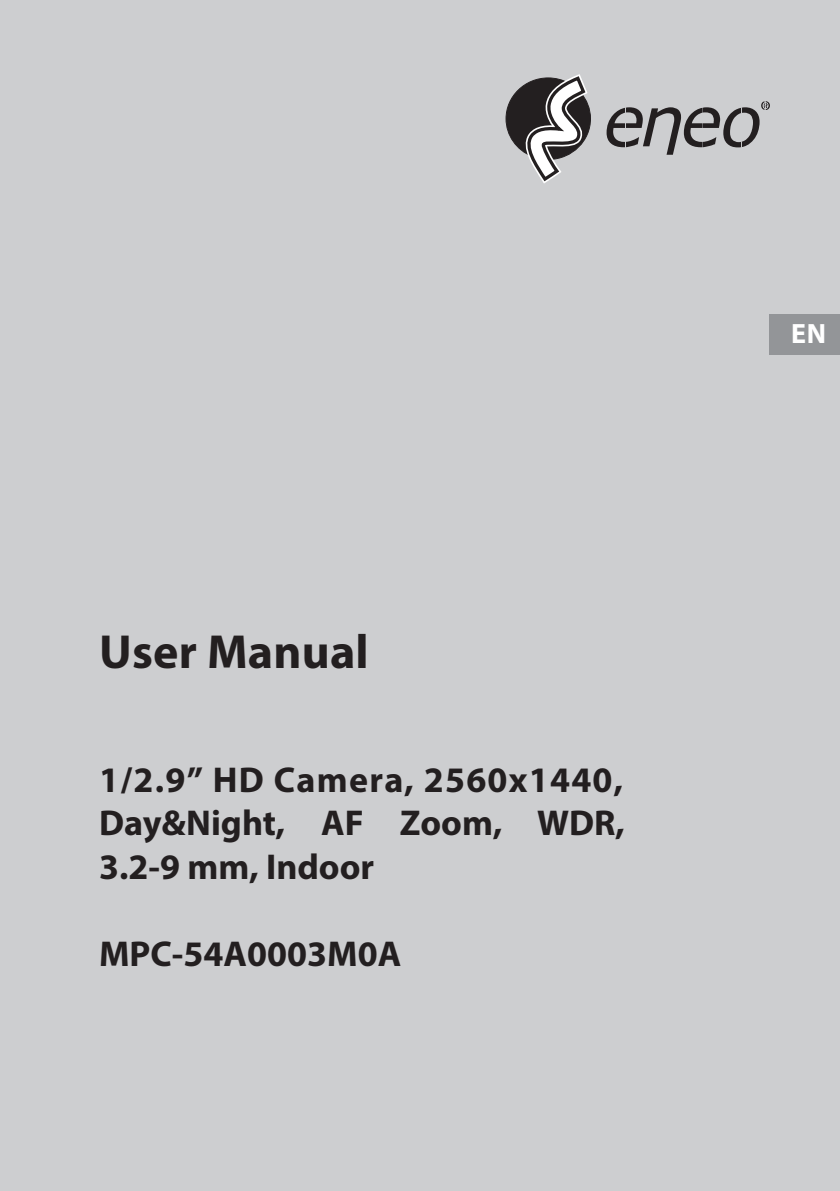
<style>
.page{position:relative;width:840px;height:1191px;background:#fff}
.page>*{position:absolute;margin:0;border:0;box-sizing:border-box;transform-origin:0 0}
.t1{font:700 48px "Myriad Pro";letter-spacing:.005em;color:#231f20}
.t2{font:700 36px/43.2px "Myriad Pro";color:#231f20;text-align:justify}
.t3{font:700 28px "Myriad Pro";color:#fff}
</style>
<div class="page">
<div style="left:0;top:0;width:839px;height:1191px;background:#cdced0"></div>
<svg style="left:606px;top:101px;width:163px;height:54px"></svg>
<svg style="left:505px;top:74px;width:86px;height:110px"></svg>
<div style="left:769px;top:314px;width:70px;height:40px;background:#939598"></div>
<h1 class="t1" style="left:99px;top:620px;width:271px">User Manual</h1>
<p class="t2" style="left:99px;top:757px;width:527px">1/2.9” HD Camera, 2560x1440, Day&amp;Night, AF Zoom, WDR, 3.2-9 mm, Indoor</p>
<p class="t2" style="left:99px;top:931px;width:303px">MPC-54A0003M0A</p>
<p class="t3" style="left:790px;top:316px;width:36px">EN</p>
</div>
